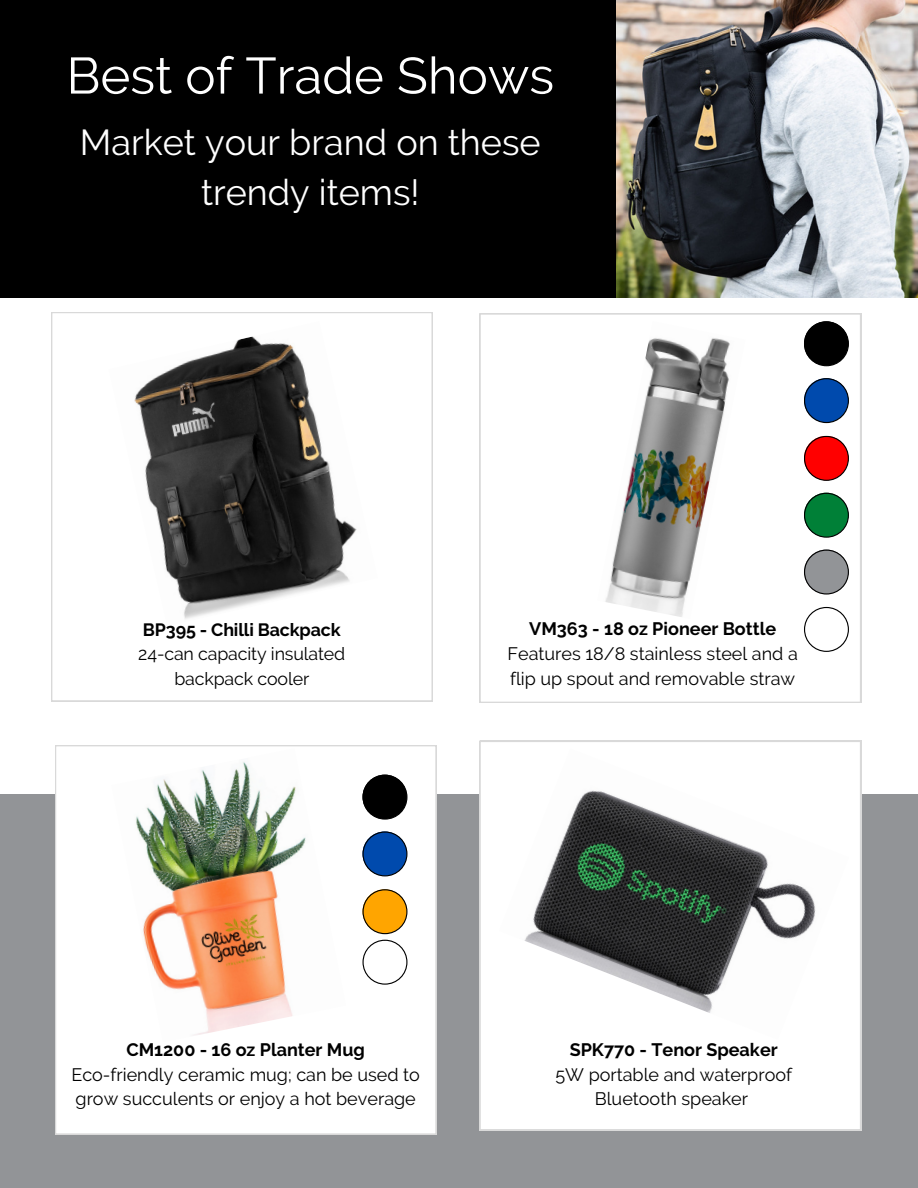
<style>
.page{position:relative;width:918px;height:1188px;background:#fff}
.page>*{position:absolute;margin:0;border:0;box-sizing:border-box;transform-origin:0 0}
.t1{font:51px "Raleway";color:#fff}
.t2{font:36px/49.5px "Raleway";color:#fff;text-align:center}
.t3{font:18px/24.8px "Raleway";color:#000}
.t4{font:700 18px "Raleway";color:#000}
.t5{font:17.85px/24.8px "Raleway";letter-spacing:-.01em;color:#000;text-align:center}
.t6{font:700 17.85px "Raleway";letter-spacing:-.01em;color:#000}
</style>
<div class="page">
<div style="left:0;top:0;width:912px;height:297px;background:#000"></div>
<div style="left:0;top:794px;width:918px;height:394px;background:#929497"></div>
<svg style="left:51px;top:312px;width:382px;height:389px"></svg>
<svg style="left:480px;top:314px;width:381px;height:389px"></svg>
<div style="left:480px;top:741px;width:381px;height:389px;background:#fff"></div>
<div style="left:55px;top:745px;width:381px;height:390px;background:#fff"></div>
<svg style="left:804px;top:378px;width:45px;height:45px"></svg>
<svg style="left:804px;top:321px;width:45px;height:45px"></svg>
<svg style="left:804px;top:436px;width:45px;height:45px"></svg>
<svg style="left:804px;top:493px;width:45px;height:45px"></svg>
<svg style="left:804px;top:550px;width:45px;height:45px"></svg>
<svg style="left:804px;top:607px;width:45px;height:45px"></svg>
<svg style="left:362px;top:831px;width:45px;height:45px;background:#366bb1"></svg>
<svg style="left:362px;top:775px;width:45px;height:45px;background:#363636"></svg>
<svg style="left:362px;top:889px;width:45px;height:45px;background:#ebab36"></svg>
<svg style="left:362px;top:940px;width:45px;height:45px;background:#ebebeb"></svg>
<img style="left:617px;top:0;width:301px;height:297px">
<img style="left:109px;top:321px;width:269px;height:305px">
<img style="left:597px;top:321px;width:148px;height:298px">
<img style="left:111px;top:748px;width:235px;height:294px">
<img style="left:499px;top:748px;width:350px;height:292px">
<p class="t1" style="left:66px;top:46px;width:489px">Best of Trade Shows</p>
<p class="t2" style="left:80px;top:118px;width:462px">Market your brand on these trendy items!</p>
<p class="t6" style="left:143px;top:619px;width:199px">BP395 - Chilli Backpack</p>
<p class="t5" style="left:138px;top:642px;width:209px">24-can capacity insulated backpack cooler</p>
<p class="t4" style="left:529px;top:619px;width:248px">VM363 - 18 oz Pioneer Bottle</p>
<p class="t3" style="left:508px;top:642px;width:292px">Features 18/8 stainless steel and a flip up spout and removable straw</p>
<p class="t4" style="left:126px;top:1039px;width:240px">CM1200 - 16 oz Planter Mug</p>
<p class="t3" style="left:71px;top:1062px;width:350px">Eco-friendly ceramic mug; can be used to grow succulents or enjoy a hot beverage</p>
<p class="t4" style="left:570px;top:1039px;width:210px">SPK770 - Tenor Speaker</p>
<p class="t3" style="left:555px;top:1062px;width:238px;text-align:center">5W portable and waterproof<br>Bluetooth speaker</p>
</div>
